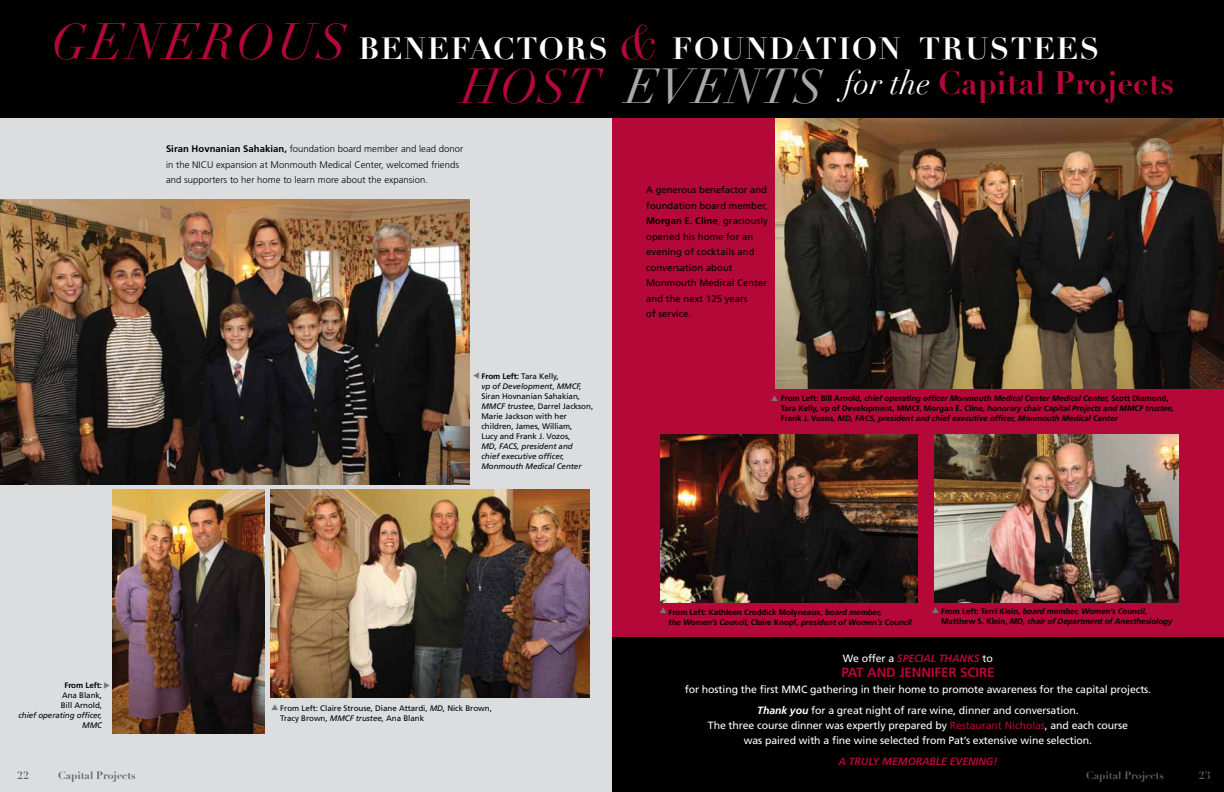
<style>
.page{position:relative;width:1224px;height:792px;background:#fff}
.page>*{position:absolute;margin:0;border:0;box-sizing:border-box;transform-origin:0 0}
.t1{font:italic 50px "Didot";letter-spacing:.05em;color:#b30838}
.t2{font:700 31.9px "Didot";color:#b30838}
.t3{font:700 30px "Didot";letter-spacing:.05em;color:#fff}
.t4{font:700 13.4px "Frutiger";letter-spacing:-.01em;color:#b30838}
.t5{font:10.5px/21.1px "Frutiger";letter-spacing:-.01em;color:#fff;text-align:center}
.t6{font:italic 700 10.5px "Frutiger";letter-spacing:-.01em;color:#b30838}
.t7{font:700 10.5px "Didot";color:#636466}
.t8{font:9.5px/15.5px "Frutiger";letter-spacing:.005em;color:#000}
.t9{font:300 9.5px/15.5px "Frutiger";letter-spacing:.005em;color:#000}
.t10{font:italic 700 8px/10px "Frutiger";letter-spacing:-.005em;color:#000}
.t11{font:8px/10px "Frutiger";letter-spacing:-.005em;color:#000}
.t12{font:italic 8px/10px "Frutiger";letter-spacing:-.005em;color:#000}
.t13{font:700 8px "Frutiger";letter-spacing:-.005em;color:#000}
.s1{font-weight:700;font-style:normal;font-size:30px;color:#fff}
.s2{font-weight:400;font-style:italic;font-size:48px;color:#b30838}
.s3{font-weight:400;font-style:italic;font-size:48px}
.s4{font-weight:400;font-style:italic;font-size:48px;color:#a7a9ac}
.s5{font-weight:400;font-style:italic;color:#fff}
.s6{font-weight:700}
.s7{font-style:italic}
.s8{font-weight:300}
.s9{font-style:normal}
.s10{font-weight:400;font-style:normal}
.s11{font-weight:400;font-style:normal;color:#fff}
.s12{font-weight:700;font-style:italic}
.s13{color:#b30838}
</style>
<div class="page">
<div style="left:612px;top:0;width:612px;height:644px;background:#b30838"></div>
<div style="left:0;top:55px;width:612px;height:737px;background:#dcddde"></div>
<div style="left:612px;top:637px;width:612px;height:155px;background:#000"></div>
<img style="left:776px;top:118px;width:448px;height:271px">
<img style="left:660px;top:434px;width:258px;height:169px">
<div style="left:0;top:0;width:1224px;height:118px;background:#000"></div>
<img style="left:934px;top:434px;width:245px;height:168px">
<img style="left:271px;top:490px;width:318px;height:208px">
<img style="left:0;top:200px;width:469px;height:284px">
<img style="left:112px;top:489px;width:153px;height:244px">
<h1 class="t1" style="left:52px;top:11px;width:352px">GENEROUS <span class="s1">BENE</span></h1>
<h3 class="t3" style="left:451px;top:30px;width:363px">FACTORS <span class="s2">&amp;</span> FOUNDATI</h3>
<h3 class="t3" style="left:852px;top:30px;width:91px">ON TRU</h3>
<h3 class="t3" style="left:990px;top:30px;width:44px">STEE</h3>
<h3 class="t3" style="left:1080px;top:30px;width:21px">S</h3>
<h2 class="t2" style="left:462px;top:63px;width:714px"><span class="s3">HOST</span> <span class="s4">EVENTS</span> <span class="s5">for the</span> Capital Projects</h2>
<p class="t13" style="left:64px;top:680px;width:39px">From Left:</p>
<p class="t11" style="left:61px;top:690px;width:43px">Ana Blank,<br>Bill Arnold,</p>
<p class="t12" style="left:18px;top:710px;width:85px;text-align:right">chief operating officer,<br>MMC</p>
<p class="t9" style="left:166px;top:141px;width:299px"><span class="s6">Siran Hovnanian Sahakian,</span> foundation board member and lead donor in the NICU expansion at Monmouth Medical Center, welcomed friends and supporters to her home to learn more about the expansion.</p>
<p class="t11" style="left:481px;top:371px;width:113px"><span class="s6">From Left:</span> Tara Kelly,<br><span class="s7">vp of Development</span>, <span class="s7">MMCF,<br></span>Siran Hovnanian Sahakian,<br><span class="s7">MMCF trustee</span>, Darrel Jackson,<br>Marie Jackson with her children, James, William,<br>Lucy and Frank J. Vozos,</p>
<p class="t12" style="left:481px;top:441px;width:102px">MD, FACS, president and chief executive officer,<br>Monmouth Medical Center</p>
<p class="t8" style="left:646px;top:182px;width:123px">A generous benefactor and foundation board member,<br><span class="s6">Morgan E. Cline</span><span class="s8">,</span> graciously opened his home for an evening of cocktails and conversation about<br>Monmouth Medical Center and the next 125 years<br>of service.</p>
<p class="t10" style="left:781px;top:393px;width:395px"><span class="s9">From Left: Bill Arnold,</span> chief operating officer Monmouth Medical Center Medical Center, <span class="s9">Scott Diamond,<br>Tara Kelly, vp of Development, MMCF, Morgan E. Cline,</span> honorary chair Capital Projects and MMCF trustee,<br><span class="s9">Frank J. Vozos</span><span class="s10">,</span> MD, FACS, president and chief executive officer, Monmouth Medical Center</p>
<p class="t11" style="left:280px;top:703px;width:213px">From Left: Claire Strouse, Diane Attardi, <span class="s7">MD,</span> Nick Brown,<br>Tracy Brown, <span class="s7">MMCF trustee,</span> Ana Blank</p>
<p class="t10" style="left:669px;top:607px;width:245px"><span class="s9">From Left: Kathleen Croddick Molyneaux,</span> board member,<br>the Women’s Council, <span class="s9">Claire Knopf,</span> president of Women’s Council</p>
<p class="t10" style="left:941px;top:606px;width:234px"><span class="s9">From Left: Terri Klein,</span> board member, Women’s Council,<br><span class="s9">Matthew S. Klein,</span> MD, chair of Department of Anesthesiology</p>
<h3 class="t6" style="left:843px;top:652px;width:151px"><span class="s11">We offer a</span> specia l tha nks <span class="s11">to</span></h3>
<h3 class="t4" style="left:841px;top:665px;width:37px">Pat and</h3>
<h3 class="t4" style="left:899px;top:665px;width:76px">JeNNIFER Scire</h3>
<h3 class="t5" style="left:685px;top:679px;width:468px">for hosting the first MMC gathering in their home to promote awareness for the capital projects.<br><span class="s12">Thank you</span> for a great night of rare wine, dinner and conversation.</h3>
<h3 class="t5" style="left:708px;top:718px;width:422px;line-height:15.3px">The three course dinner was expertly prepared by <span class="s13">Restaurant Nicholas</span>, and each course was paired with a fine wine selected from Pat’s extensive wine selection.</h3>
<h3 class="t6" style="left:838px;top:756px;width:18px">A tru</h3>
<h3 class="t6" style="left:868px;top:756px;width:39px">ly memorab</h3>
<h3 class="t6" style="left:936px;top:756px;width:63px">le evening!</h3>
<h3 class="t7" style="left:17px;top:769px;width:13px">22</h3>
<h3 class="t7" style="left:58px;top:769px;width:79px">Capital Projects</h3>
<h3 class="t7" style="left:1086px;top:769px;width:79px">Capital Projects</h3>
<h3 class="t7" style="left:1199px;top:769px;width:13px">23</h3>
</div>
